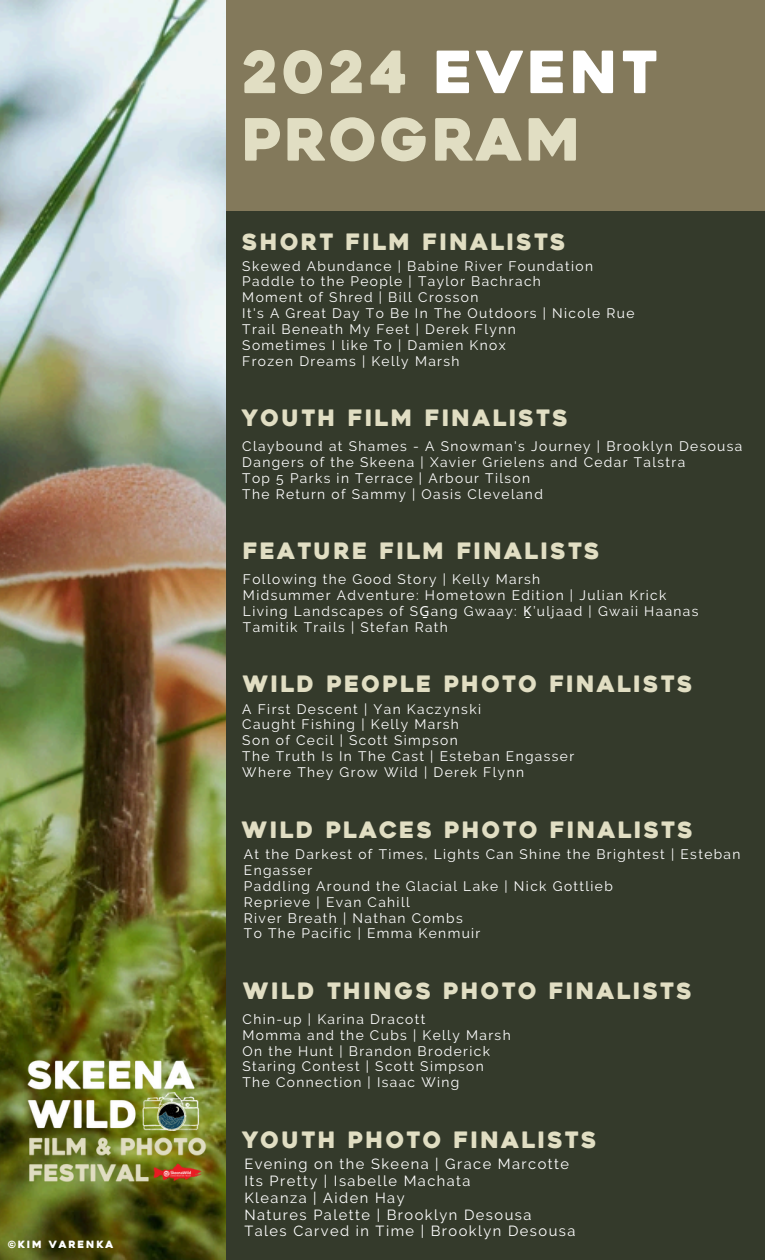
<style>
.page{position:relative;width:765px;height:1260px;background:#897e5f}
.page>*{position:absolute;margin:0;border:0;box-sizing:border-box;transform-origin:0 0}
.t1{font:58.12px/67.5px "Heavitas";letter-spacing:.05em;color:#e1dec3}
.t2{font:22.5px "Heavitas";letter-spacing:.1em;color:#e1dec3}
.t3{font:14.62px/16.9px "Raleway";letter-spacing:.1em;color:#fff}
.t4{font:13.75px/16px "Raleway";letter-spacing:.1em;color:#fff}
.t5{font:10px "Heavitas";letter-spacing:.18em;color:#fff}
.s1{color:#fff}
.s2{font-family:"Noto Sans"}
</style>
<div class="page">
<div style="left:0;top:211px;width:765px;height:1049px;background:#343a2b"></div>
<img style="left:0;top:0;width:226px;height:1260px">
<img style="left:28px;top:1033px;width:179px;height:179px">
<p class="t5" style="left:8px;top:1240px;width:107px">©KIM VARENKA</p>
<p class="t1" style="left:242px;top:45px;width:417px">2024 <span class="s1">EVENT<br></span>PROGRAM</p>
<h2 class="t2" style="left:242px;top:233px;width:325px">SHORT FILM FINALISTS</h2>
<h1 class="t4" style="left:242px;top:258px;width:394px">Skewed Abundance | Babine River Foundation Paddle to the People | Taylor Bachrach<br>Moment of Shred | Bill Crosson<br>It's A Great Day To Be In The Outdoors | Nicole Rue Trail Beneath My Feet | Derek Flynn<br>Sometimes I like To | Damien Knox<br>Frozen Dreams | Kelly Marsh</h1>
<h4 class="t2" style="left:242px;top:410px;width:327px">YOUTH FILM FINALISTS</h4>
<h3 class="t4" style="left:242px;top:438px;width:502px">Claybound at Shames - A Snowman's Journey | Brooklyn Desousa Dangers of the Skeena | Xavier Grielens and Cedar Talstra<br>Top 5 Parks in Terrace | Arbour Tilson<br>The Return of Sammy | Oasis Cleveland</h3>
<h3 class="t2" style="left:243px;top:542px;width:358px">FEATURE FILM FINALISTS</h3>
<h4 class="t4" style="left:243px;top:571px;width:457px">Following the Good Story | Kelly Marsh<br>Midsummer Adventure: Hometown Edition | Julian Krick Living Landscapes of S<span class="s2">G̱</span>ang Gwaay: <span class="s2">Ḵ</span>’uljaad | Gwaii Haanas Tamitik Trails | Stefan Rath</h4>
<h3 class="t2" style="left:243px;top:675px;width:451px">WILD PEOPLE PHOTO FINALISTS</h3>
<h4 class="t4" style="left:242px;top:701px;width:333px">A First Descent | Yan Kaczynski<br>Caught Fishing | Kelly Marsh<br>Son of Cecil | Scott Simpson<br>The Truth Is In The Cast | Esteban Engasser<br>Where They Grow Wild | Derek Flynn</h4>
<h2 class="t2" style="left:242px;top:821px;width:452px">WILD PLACES PHOTO FINALISTS</h2>
<h4 class="t4" style="left:244px;top:846px;width:498px">At the Darkest of Times, Lights Can Shine the Brightest | Esteban Engasser<br>Paddling Around the Glacial Lake | Nick Gottlieb<br>Reprieve | Evan Cahill<br>River Breath | Nathan Combs<br>To The Pacific | Emma Kenmuir</h4>
<h4 class="t2" style="left:243px;top:982px;width:450px">WILD THINGS PHOTO FINALISTS</h4>
<h4 class="t4" style="left:243px;top:1011px;width:270px">Chin-up | Karina Dracott<br>Momma and the Cubs | Kelly Marsh<br>On the Hunt | Brandon Broderick<br>Staring Contest | Scott Simpson</h4>
<h3 class="t4" style="left:243px;top:1075px;width:218px">The Connection | Isaac Wing</h3>
<h4 class="t2" style="left:242px;top:1131px;width:356px">YOUTH PHOTO FINALISTS</h4>
<h3 class="t3" style="left:244px;top:1155px;width:333px">Evening on the Skeena | Grace Marcotte<br>Its Pretty | Isabelle Machata<br>Kleanza | Aiden Hay<br>Natures Palette | Brooklyn Desousa<br>Tales Carved in Time | Brooklyn Desousa</h3>
</div>
